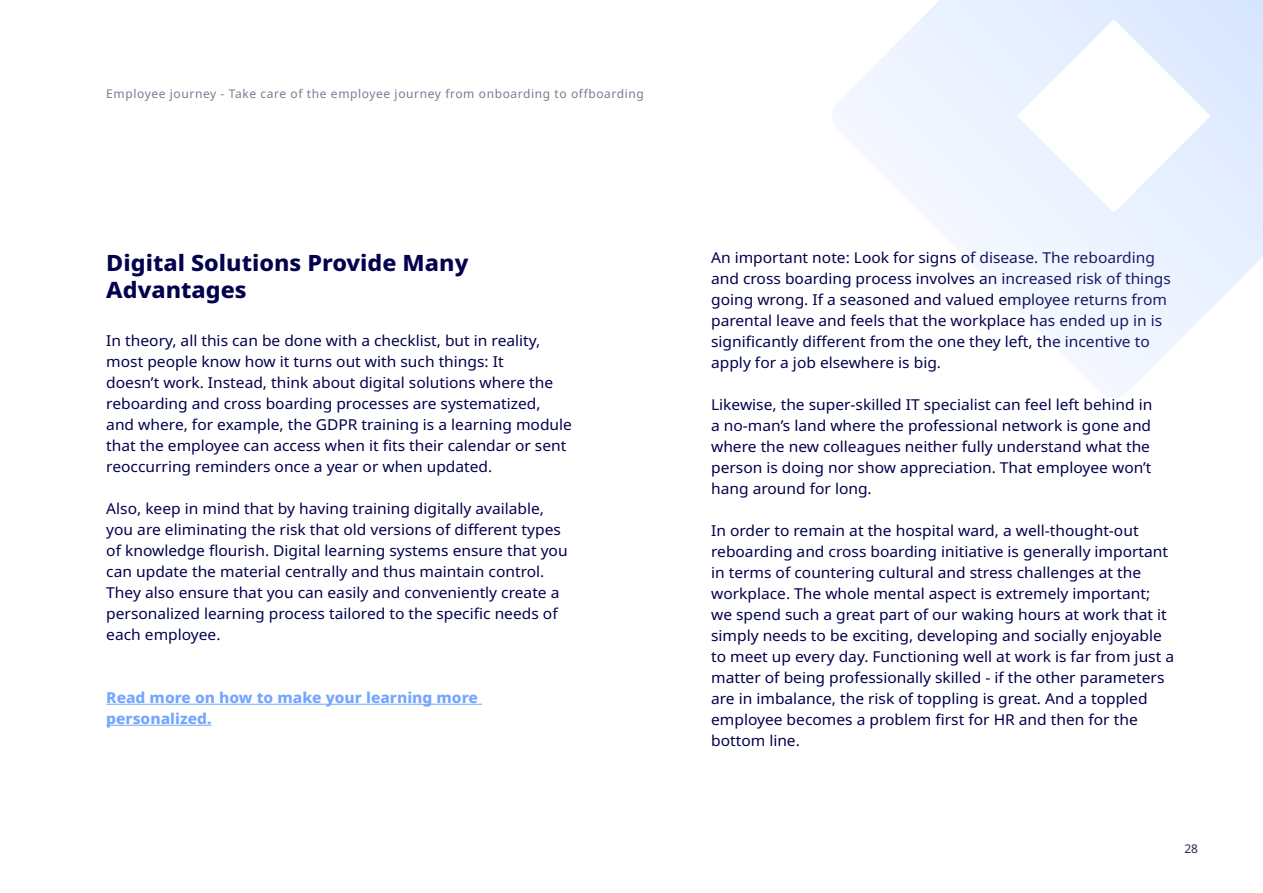
<style>
.page{position:relative;width:1263px;height:893px;background:#fff}
.page>*{position:absolute;margin:0;border:0;box-sizing:border-box;transform-origin:0 0}
.t1{font:800 22.5px/27px "Noto Sans";color:#03024e;scale:1.04 1}
.t2{font:15px/21px "Noto Sans";color:#03024e;scale:1.04 1}
.t3{font:800 15px/21px "Noto Sans";color:#73a6ff;scale:1.04 1}
.t4{font:12px "Noto Sans";letter-spacing:.05em;color:#797c91}
.t5{font:12px "Noto Sans";color:#252a48}
</style>
<div class="page">
<hr style="left:106px;top:704px;width:376px;height:1px;background:#73a6ff">
<hr style="left:106px;top:725px;width:106px;height:1px;background:#73a6ff">
<svg style="left:832px;top:0;width:431px;height:397px"></svg>
<p class="t4" style="left:106px;top:87px;width:539px">Employee journey - Take care of the employee journey from onboarding to offboarding</p>
<h1 class="t1" style="left:106px;top:249px;width:350px">Digital Solutions Provide Many<br>Advantages</h1>
<p class="t2" style="left:106px;top:330px;width:449px">In theory, all this can be done with a checklist, but in reality, most people know how it turns out with such things: It<br>doesn’t work. Instead, think about digital solutions where the reboarding and cross boarding processes are systematized, and where, for example, the GDPR training is a learning module that the employee can access when it fits their calendar or sent reoccurring reminders once a year or when updated.</p>
<p class="t2" style="left:106px;top:498px;width:445px">Also, keep in mind that by having training digitally available, you are eliminating the risk that old versions of different types of knowledge flourish. Digital learning systems ensure that you can update the material centrally and thus maintain control.<br>They also ensure that you can easily and conveniently create a personalized learning process tailored to the specific needs of each employee.</p>
<p class="t3" style="left:106px;top:687px;width:359px">Read more on how to make your learning more personalized.</p>
<p class="t2" style="left:711px;top:247px;width:444px">An important note: Look for signs of disease. The reboarding and cross boarding process involves an increased risk of things going wrong. If a seasoned and valued employee returns from parental leave and feels that the workplace has ended up in is significantly different from the one they left, the incentive to apply for a job elsewhere is big.</p>
<p class="t2" style="left:711px;top:394px;width:426px">Likewise, the super-skilled IT specialist can feel left behind in a no-man’s land where the professional network is gone and where the new colleagues neither fully understand what the person is doing nor show appreciation. That employee won’t hang around for long.</p>
<p class="t2" style="left:711px;top:520px;width:447px">In order to remain at the hospital ward, a well-thought-out reboarding and cross boarding initiative is generally important in terms of countering cultural and stress challenges at the workplace. The whole mental aspect is extremely important; we spend such a great part of our waking hours at work that it simply needs to be exciting, developing and socially enjoyable to meet up every day. Functioning well at work is far from just a matter of being professionally skilled - if the other parameters are in imbalance, the risk of toppling is great. And a toppled employee becomes a problem first for HR and then for the bottom line.</p>
<p class="t5" style="left:1184px;top:841px;width:15px">28</p>
</div>
